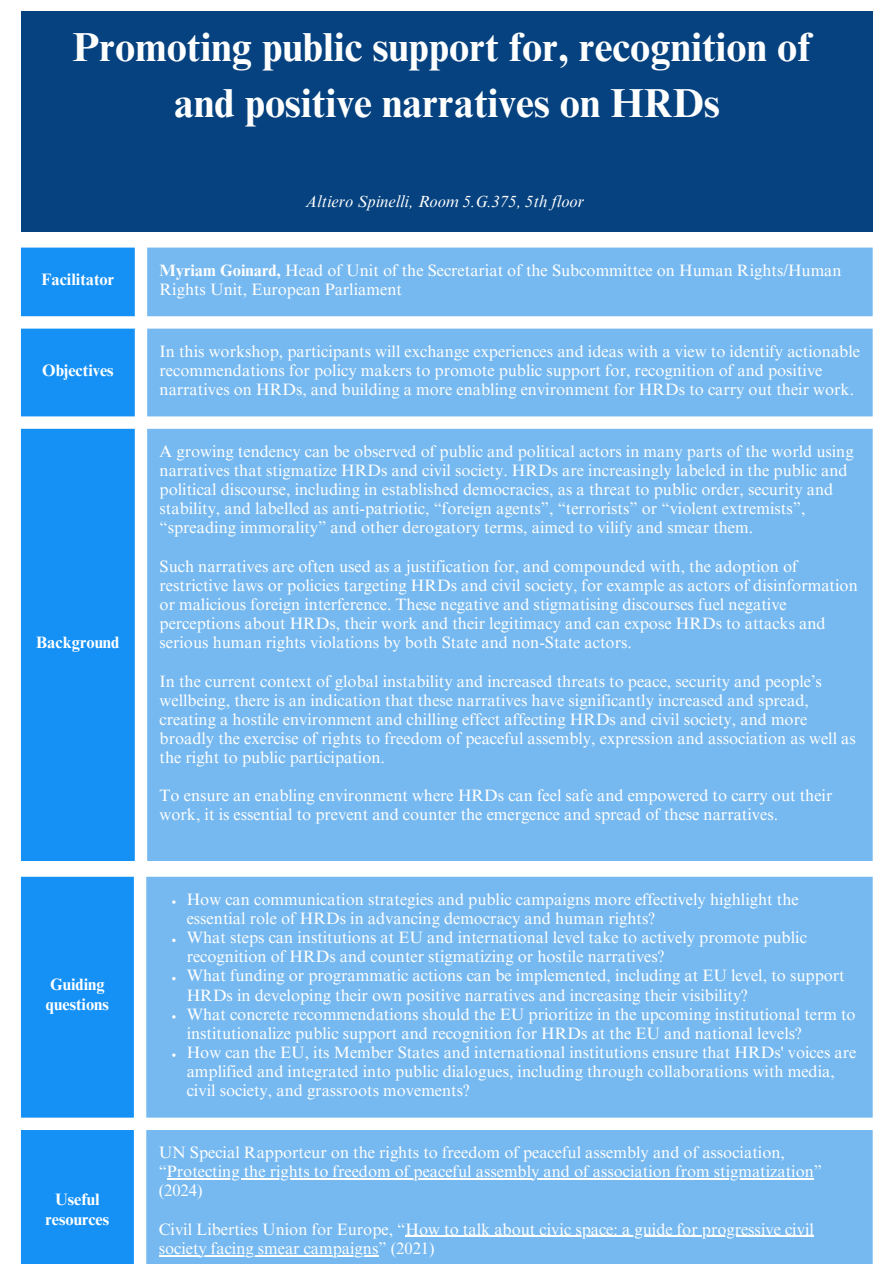
<style>
.page{position:relative;width:894px;height:1264px;background:#fff}
.page>*{position:absolute;margin:0;border:0;box-sizing:border-box;transform-origin:0 0}
.t1{font:700 40.5px "Times NRMT Pro";color:#fff}
.t2{font:16.5px/19.2px "Times NRMT Pro";color:#fff}
.t3{font:700 16.5px/19.2px "Times NRMT Pro";color:#fff}
.t4{font:italic 16.5px "Times NRMT Pro";color:#fff}
.s1{font-weight:700}
</style>
<div class="page">
<div style="left:21px;top:11px;width:851px;height:221px;background:#05427f"></div>
<div style="left:21px;top:247px;width:114px;height:614px;background:#1591f6"></div>
<div style="left:147px;top:247px;width:725px;height:614px;background:#76b9f0"></div>
<div style="left:21px;top:876px;width:113px;height:387px;background:#1591f6"></div>
<div style="left:146px;top:876px;width:726px;height:387px;background:#76b9f0"></div>
<svg style="left:172px;top:938px;width:3px;height:4px"></svg>
<svg style="left:172px;top:976px;width:3px;height:4px"></svg>
<hr style="left:167px;top:1178px;width:646px;height:1px;background:#fff">
<hr style="left:405px;top:1235px;width:408px;height:1px;background:#fff">
<hr style="left:159px;top:1254px;width:219px;height:1px;background:#fff">
<p class="t1" style="left:72px;top:32px;width:739px">Promoting public support for, recognition of</p>
<p class="t1" style="left:174px;top:88px;width:547px">and positive narratives on HRDs</p>
<p class="t4" style="left:305px;top:195px;width:280px">Altiero Spinelli, Room 5.G.375, 5th floor</p>
<p class="t3" style="left:41px;top:271px;width:74px">Facilitator</p>
<p class="t2" style="left:159px;top:262px;width:683px"><span class="s1">Myriam Goinard,</span> Head of Unit of the Secretariat of the Subcommittee on Human Rights/Human<br>Rights Unit, European Parliament</p>
<p class="t3" style="left:42px;top:363px;width:73px">Objectives</p>
<p class="t3" style="left:36px;top:635px;width:85px">Background</p>
<p class="t3" style="left:46px;top:977px;width:64px">Guiding questions</p>
<p class="t3" style="left:46px;top:1192px;width:65px;text-align:center">Useful resources</p>
<p class="t2" style="left:159px;top:343px;width:701px">In this workshop, participants will exchange experiences and ideas with a view to identify actionable recommendations for policy makers to promote public support for, recognition of and positive narratives on HRDs, and building a more enabling environment for HRDs to carry out their work.</p>
<p class="t2" style="left:159px;top:444px;width:695px">A growing tendency can be observed of public and political actors in many parts of the world using narratives that stigmatize HRDs and civil society. HRDs are increasingly labeled in the public and political discourse, including in established democracies, as a threat to public order, security and stability, and labelled as anti-patriotic, “foreign agents”, “terrorists” or “violent extremists”, “spreading immorality” and other derogatory terms, aimed to vilify and smear them.</p>
<p class="t2" style="left:159px;top:558px;width:699px">Such narratives are often used as a justification for, and compounded with, the adoption of restrictive laws or policies targeting HRDs and civil society, for example as actors of disinformation or malicious foreign interference. These negative and stigmatising discourses fuel negative perceptions about HRDs, their work and their legitimacy and can expose HRDs to attacks and serious human rights violations by both State and non-State actors.</p>
<p class="t2" style="left:159px;top:673px;width:697px">In the current context of global instability and increased threats to peace, security and people’s wellbeing, there is an indication that these narratives have significantly increased and spread, creating a hostile environment and chilling effect affecting HRDs and civil society, and more broadly the exercise of rights to freedom of peaceful assembly, expression and association as well as the right to public participation.</p>
<p class="t2" style="left:159px;top:788px;width:674px">To ensure an enabling environment where HRDs can feel safe and empowered to carry out their work, it is essential to prevent and counter the emergence and spread of these narratives.</p>
<p class="t2" style="left:187px;top:891px;width:613px">How can communication strategies and public campaigns more effectively highlight the essential role of HRDs in advancing democracy and human rights?</p>
<p class="t2" style="left:187px;top:930px;width:621px">What steps can institutions at EU and international level take to actively promote public recognition of HRDs and counter stigmatizing or hostile narratives?</p>
<p class="t2" style="left:187px;top:968px;width:659px">What funding or programmatic actions can be implemented, including at EU level, to support<br>HRDs in developing their own positive narratives and increasing their visibility?</p>
<p class="t2" style="left:187px;top:1006px;width:670px">What concrete recommendations should the EU prioritize in the upcoming institutional term to institutionalize public support and recognition for HRDs at the EU and national levels?</p>
<p class="t2" style="left:187px;top:1044px;width:671px">How can the EU, its Member States and international institutions ensure that HRDs' voices are amplified and integrated into public dialogues, including through collaborations with media, civil society, and grassroots movements?</p>
<p class="t2" style="left:159px;top:1144px;width:664px">UN Special Rapporteur on the rights to freedom of peaceful assembly and of association, “Protecting the rights to freedom of peaceful assembly and of association from stigmatization”</p>
<p class="t2" style="left:159px;top:1183px;width:45px">(2024)</p>
<p class="t2" style="left:159px;top:1221px;width:656px">Civil Liberties Union for Europe, “How to talk about civic space: a guide for progressive civil society facing smear campaigns” (2021)</p>
</div>
